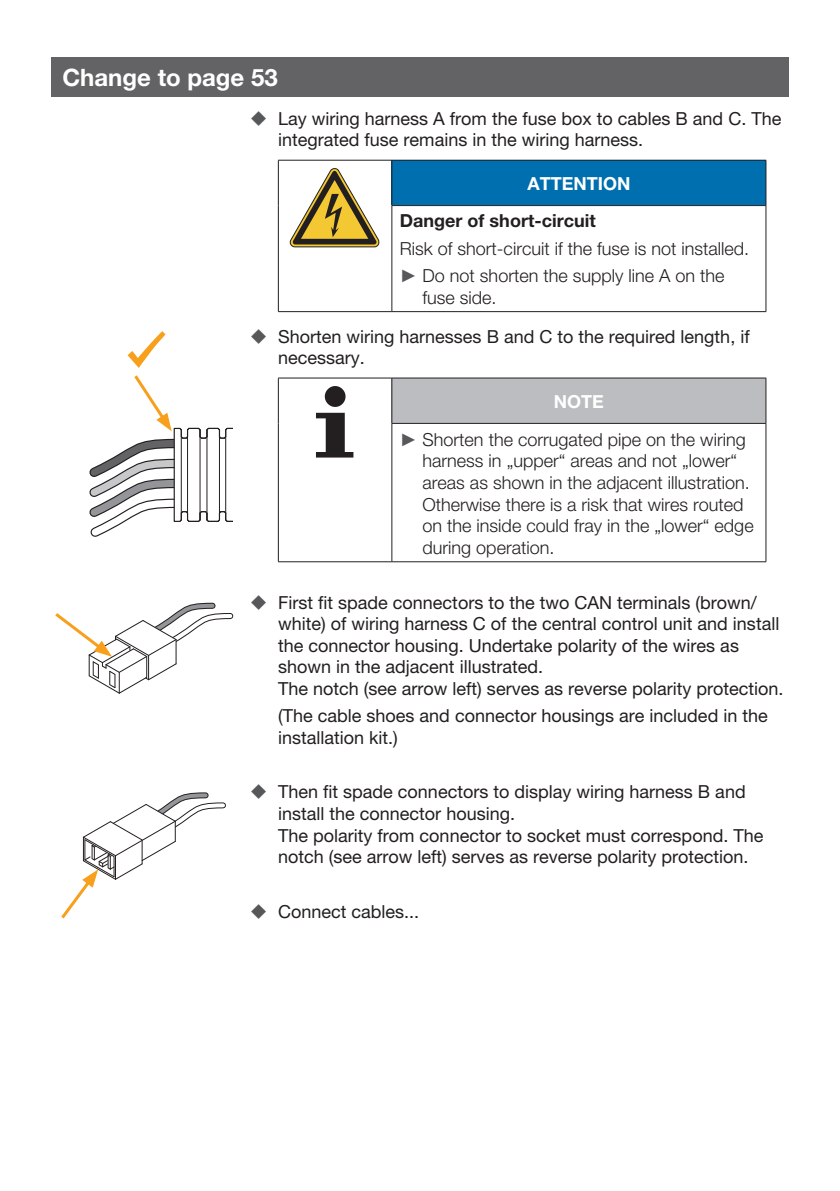
<style>
.page{position:relative;width:840px;height:1191px;background:#fff}
.page>*{position:absolute;margin:0;border:0;box-sizing:border-box;transform-origin:0 0}
.t1{font:700 24px "Helvetica Neue CELT";color:#fff}
.t2{font:18px/21.6px "Helvetica Neue CELT";color:#231f20}
.t3{font:300 18px/21.6px "Helvetica Neue CELT";color:#231f20}
.t4{font:700 18px "Helvetica Neue CELT";color:#231f20}
.t5{font:700 18px "Helvetica Neue CELT";color:#fff}
.s1{font-family:"Arial";font-weight:400;color:#57585a}
.s2{font-weight:700;color:#fff}
</style>
<div class="page">
<div style="left:391px;top:160px;width:374px;height:46px;background:#006faf"></div>
<hr style="left:278px;top:311px;width:113px;height:1px;background:#231f20">
<hr style="left:278px;top:160px;width:113px;height:1px;background:#231f20">
<hr style="left:278px;top:160px;width:1px;height:46px;background:#231f20">
<hr style="left:278px;top:206px;width:1px;height:105px;background:#231f20">
<hr style="left:391px;top:206px;width:1px;height:105px;background:#231f20">
<hr style="left:765px;top:206px;width:1px;height:105px;background:#231f20">
<hr style="left:391px;top:311px;width:374px;height:1px;background:#231f20">
<hr style="left:391px;top:160px;width:374px;height:1px;background:#231f20">
<hr style="left:391px;top:160px;width:1px;height:45px;background:#231f20">
<hr style="left:765px;top:160px;width:1px;height:45px;background:#231f20">
<hr style="left:391px;top:205px;width:374px;height:1px;background:#231f20">
<svg style="left:289px;top:168px;width:90px;height:79px"></svg>
<div style="left:391px;top:378px;width:374px;height:45px;background:#bcbdc0"></div>
<hr style="left:278px;top:378px;width:113px;height:1px;background:#231f20">
<hr style="left:278px;top:378px;width:1px;height:45px;background:#231f20">
<hr style="left:278px;top:423px;width:1px;height:138px;background:#231f20">
<hr style="left:278px;top:561px;width:113px;height:1px;background:#231f20">
<hr style="left:391px;top:423px;width:1px;height:138px;background:#231f20">
<hr style="left:765px;top:423px;width:1px;height:138px;background:#231f20">
<hr style="left:391px;top:561px;width:374px;height:1px;background:#231f20">
<hr style="left:391px;top:378px;width:374px;height:1px;background:#231f20">
<hr style="left:391px;top:378px;width:1px;height:45px;background:#231f20">
<hr style="left:765px;top:378px;width:1px;height:45px;background:#231f20">
<hr style="left:391px;top:423px;width:374px;height:1px;background:#231f20">
<svg style="left:324px;top:386px;width:21px;height:21px"></svg>
<svg style="left:316px;top:413px;width:37px;height:44px"></svg>
<svg style="left:89px;top:331px;width:143px;height:206px"></svg>
<svg style="left:55px;top:602px;width:179px;height:92px"></svg>
<svg style="left:61px;top:792px;width:165px;height:127px"></svg>
<div style="left:51px;top:57px;width:737px;height:39px;background:#636366"></div>
<h1 class="t1" style="left:62px;top:62px;width:217px">Change to page 53</h1>
<p class="t2" style="left:278px;top:108px;width:504px">Lay wiring harness A from the fuse box to cables B and C. The integrated fuse remains in the wiring harness.</p>
<p class="t5" style="left:527px;top:172px;width:25px">Attention</p>
<p class="t4" style="left:399px;top:210px;width:197px">Danger of short-circuit</p>
<p class="t3" style="left:399px;top:235px;width:351px;line-height:27.2px">Risk of short-circuit if the fuse is not installed. <span class="s1">►</span> Do not shorten the supply line A on the</p>
<p class="t3" style="left:422px;top:286px;width:75px">fuse side.</p>
<p class="t2" style="left:278px;top:325px;width:473px">Shorten wiring harnesses B and C to the required length, if necessary.</p>
<p class="t3" style="left:399px;top:382px;width:347px;line-height:38px;text-indent:154px"><span class="s2">NOTE<br></span><span class="s1">►</span> Shorten the corrugated pipe on the wiring</p>
<p class="t3" style="left:422px;top:450px;width:332px">harness in „upper“ areas and not „lower“ areas as shown in the adjacent illustration.<br>Otherwise there is a risk that wires routed on the inside could fray in the „lower“ edge during operation.</p>
<p class="t2" style="left:278px;top:591px;width:506px">First fit spade connectors to the two CAN terminals (brown/ white) of wiring harness C of the central control unit and install the connector housing. Undertake polarity of the wires as shown in the adjacent illustrated.<br>The notch (see arrow left) serves as reverse polarity protection.</p>
<p class="t2" style="left:278px;top:705px;width:491px">(The cable shoes and connector housings are included in the installation kit.)</p>
<p class="t2" style="left:278px;top:781px;width:486px">Then fit spade connectors to display wiring harness B and install the connector housing.<br>The polarity from connector to socket must correspond. The notch (see arrow left) serves as reverse polarity protection.</p>
<p class="t2" style="left:278px;top:900px;width:143px">Connect cables...</p>
</div>
